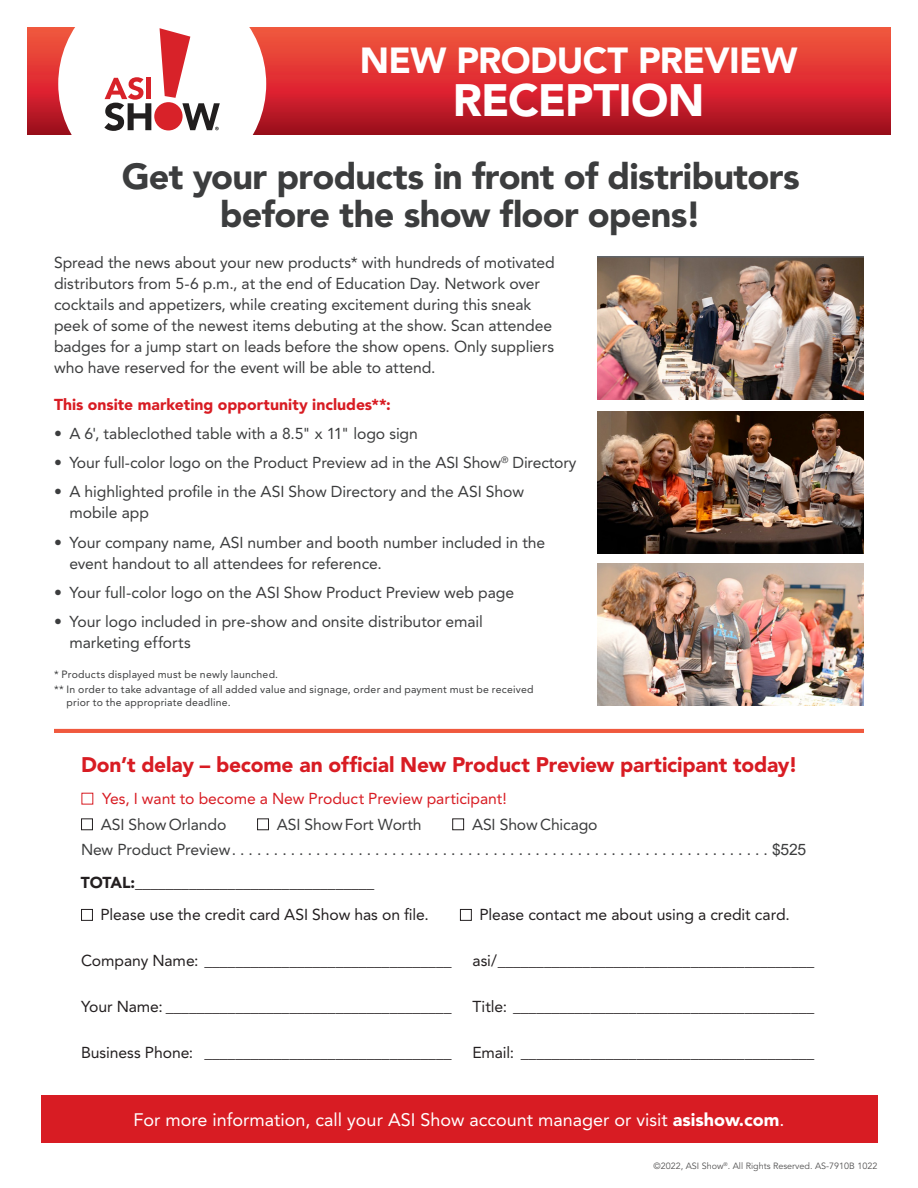
<style>
.page{position:relative;width:918px;height:1188px;background:#fff}
.page>*{position:absolute;margin:0;border:0;box-sizing:border-box;transform-origin:0 0}
.t1{font:900 45px "Avenir LT Std";letter-spacing:-.02em;color:#fff}
.t2{font:900 36px/37.5px "Avenir LT Std";letter-spacing:-.02em;color:#3c3d3e;text-align:center}
.t3{font:900 36px "Avenir LT Std";letter-spacing:-.02em;color:#fff}
.t4{font:900 21px "Avenir LT Std";letter-spacing:-.01em;color:#d81c23}
.t5{font:18px "Avenir LT Std";color:#fff}
.t6{font:15.75px/21px "Avenir LT Std";letter-spacing:-.005em;color:#3c3d3e}
.t7{font:15.75px "Avenir LT Std";letter-spacing:-.005em;color:#231f20}
.t8{font:15.75px "Avenir LT Std";letter-spacing:-.005em;color:#d81c23}
.t9{font:900 15.75px "Avenir LT Std";color:#d81c23}
.t10{font:300 15.75px "Avenir LT Std";color:#231f20}
.t11{font:10.5px/12.6px "Avenir LT Std";letter-spacing:.02em;color:#3c3d3e}
.t12{font:9px "Avenir LT Std";color:#535252}
.s1{color:#231f20}
.s2{font-family:"Arial"}
.s3{font-weight:900}
</style>
<div class="page">
<svg style="left:27px;top:27px;width:864px;height:108px;background:#d42f2f"></svg>
<svg style="left:58px;top:27px;width:208px;height:108px"></svg>
<div style="left:41px;top:1096px;width:837px;height:47px;background:#d81c23"></div>
<hr style="left:54px;top:729px;width:810px;height:4px;background:#f0593e">
<img style="left:598px;top:256px;width:266px;height:143px">
<img style="left:598px;top:411px;width:266px;height:143px">
<img style="left:598px;top:563px;width:266px;height:143px">
<p class="t3" style="left:360px;top:39px;width:439px">NEW PRODUCT PREVIEW</p>
<p class="t1" style="left:453px;top:73px;width:253px">RECEPTION</p>
<p class="t2" style="left:122px;top:158px;width:680px">Get your products in front of distributors before the show floor opens!</p>
<p class="t6" style="left:54px;top:253px;width:502px">Spread the news about your new products* with hundreds of motivated distributors from 5-6 p.m., at the end of Education Day. Network over cocktails and appetizers, while creating excitement during this sneak peek of some of the newest items debuting at the show. Scan attendee badges for a jump start on leads before the show opens. Only suppliers who have reserved for the event will be able to attend.</p>
<p class="t9" style="left:54px;top:395px;width:338px">This onsite marketing opportunity includes**:</p>
<p class="t6" style="left:54px;top:423px;width:365px">• A 6', tableclothed table with a 8.5" x 11" logo sign</p>
<p class="t6" style="left:54px;top:453px;width:524px">• Your full-color logo on the Product Preview ad in the ASI Show<sup>®</sup> Directory</p>
<p class="t6" style="left:69px;top:482px;width:456px;text-indent:-15px">• A highlighted profile in the ASI Show Directory and the ASI Show mobile app</p>
<p class="t6" style="left:69px;top:532px;width:477px;text-indent:-15px">• Your company name, ASI number and booth number included in the event handout to all attendees for reference.</p>
<p class="t6" style="left:54px;top:582px;width:462px">• Your full-color logo on the ASI Show Product Preview web page</p>
<p class="t6" style="left:69px;top:611px;width:415px;text-indent:-15px">• Your logo included in pre-show and onsite distributor email marketing efforts</p>
<p class="t11" style="left:54px;top:668px;width:226px">* Products displayed must be newly launched.</p>
<p class="t11" style="left:67px;top:683px;width:468px;text-indent:-13px">** In order to take advantage of all added value and signage, order and payment must be received prior to the appropriate deadline.</p>
<p class="t4" style="left:81px;top:752px;width:718px">Don’t delay – become an official New Product Preview participant today!</p>
<p class="t8" style="left:81px;top:790px;width:427px">■ Yes, I want to become a New Product Preview participant!</p>
<p class="t6" style="left:81px;top:814px;width:147px"><span class="s1">■</span> ASI Show Orlando</p>
<p class="t6" style="left:257px;top:814px;width:166px"><span class="s1">■</span> ASI Show Fort Worth</p>
<p class="t6" style="left:81px;top:812px;width:727px;line-height:25.7px;text-indent:371px"><span class="s1">■</span> ASI Show Chicago<br>New Product Preview ................................................................<span class="s2">$525</span></p>
<p class="t10" style="left:81px;top:873px;width:295px"><span class="s3">TOTAL:</span>_______________________________</p>
<p class="t7" style="left:81px;top:906px;width:349px">■ Please use the credit card ASI Show has on file.</p>
<p class="t7" style="left:460px;top:906px;width:332px">■ Please contact me about using a credit card.</p>
<p class="t7" style="left:81px;top:952px;width:372px">Company Name: ________________________________</p>
<p class="t7" style="left:472px;top:952px;width:343px">asi/_________________________________________</p>
<p class="t7" style="left:81px;top:998px;width:372px">Your Name: _____________________________________</p>
<p class="t7" style="left:472px;top:998px;width:343px">Title: _______________________________________</p>
<p class="t7" style="left:81px;top:1043px;width:372px">Business Phone: ________________________________</p>
<p class="t7" style="left:472px;top:1043px;width:343px">Email: ______________________________________</p>
<p class="t5" style="left:133px;top:1109px;width:653px">For more information, call your ASI Show account manager or visit <span class="s3">asishow.com</span>.</p>
<p class="t12" style="left:653px;top:1161px;width:226px">©2022, ASI Show<sup>®</sup>. All Rights Reserved. AS-7910B 1022</p>
</div>
